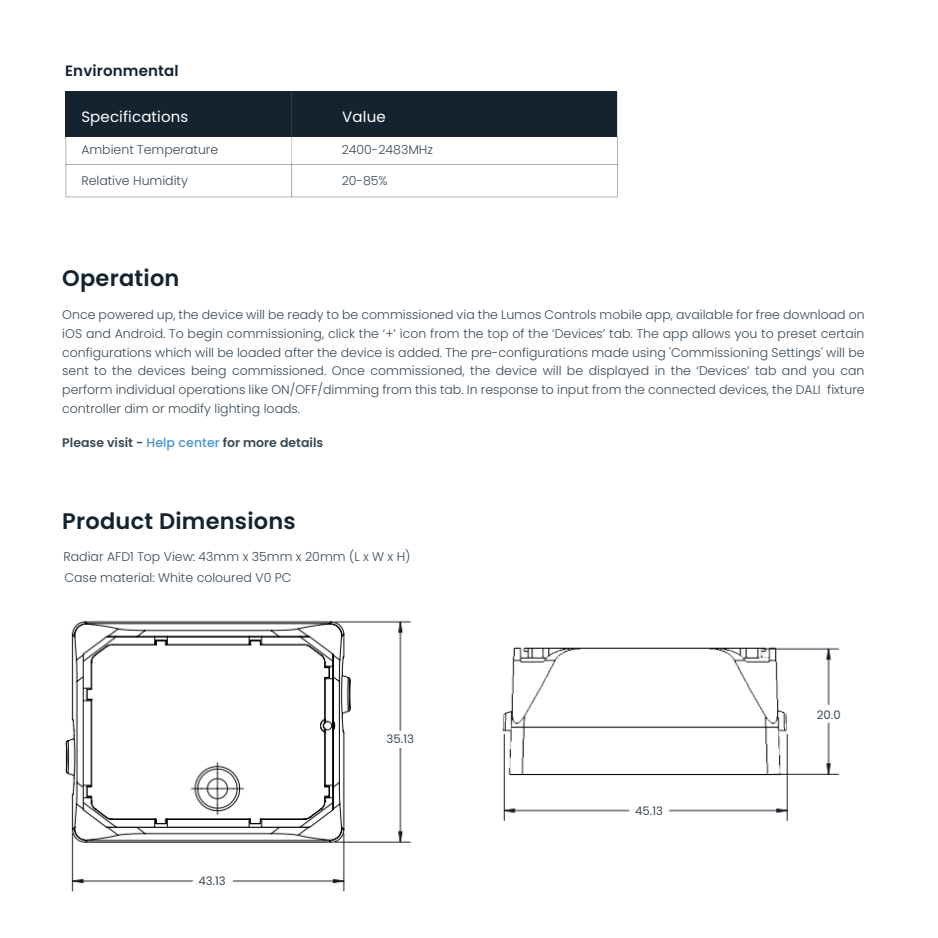
<style>
.page{position:relative;width:938px;height:938px;background:#fff}
.page>*{position:absolute;margin:0;border:0;box-sizing:border-box;transform-origin:0 0}
.t1{font:600 22.5px "Poppins";letter-spacing:.01em;color:#132330}
.t2{font:15px "Poppins";letter-spacing:.01em;color:#fff}
.t3{font:600 15px "Poppins";letter-spacing:.01em;color:#132330}
.t4{font:300 12.5px/18.8px "Poppins";color:#394a56;text-align:justify}
.t5{font:600 12.5px "Poppins";color:#394a56}
.t6{font:11.75px "Poppins";color:#394a56}
.s1{font-weight:500;color:#4692cf}
</style>
<div class="page">
<svg style="left:65px;top:137px;width:552px;height:60px"></svg>
<div style="left:65px;top:91px;width:552px;height:46px;background:#132330"></div>
<hr style="left:292px;top:164px;width:325px;height:1px;background:#a6b2b9">
<hr style="left:66px;top:164px;width:225px;height:1px;background:#a6b2b9">
<hr style="left:291px;top:165px;width:1px;height:31px;background:#a6b2b9">
<hr style="left:291px;top:91px;width:1px;height:46px;background:#263c4a">
<svg style="left:291px;top:137px;width:1px;height:28px"></svg>
<img style="left:65px;top:620px;width:347px;height:272px">
<div style="left:197px;top:869px;width:34px;height:25px;background:#fff"></div>
<div style="left:383px;top:731px;width:34px;height:17px;background:#fff"></div>
<img style="left:502px;top:647px;width:338px;height:175px">
<div style="left:632px;top:801px;width:35px;height:16px;background:#fff"></div>
<div style="left:811px;top:705px;width:35px;height:16px;background:#fff"></div>
<p class="t3" style="left:65px;top:62px;width:115px">Environmental</p>
<p class="t2" style="left:81px;top:108px;width:109px">Specifications</p>
<p class="t2" style="left:342px;top:108px;width:45px">Value</p>
<p class="t4" style="left:81px;top:140px;width:138px">Ambient Temperature</p>
<p class="t4" style="left:341px;top:140px;width:93px">2400-2483MHz</p>
<p class="t4" style="left:81px;top:172px;width:108px">Relative Humidity</p>
<p class="t4" style="left:341px;top:172px;width:47px">20-85%</p>
<h1 class="t1" style="left:62px;top:265px;width:119px">Operation</h1>
<p class="t4" style="left:62px;top:305px;width:803px">Once powered up, the device will be ready to be commissioned via the Lumos Controls mobile app, available for free download on iOS and Android. To begin commissioning, click the ‘+’ icon from the top of the ‘Devices’ tab. The app allows you to preset certain configurations which will be loaded after the device is added. The pre-configurations made using 'Commissioning Settings' will be sent to the devices being commissioned. Once commissioned, the device will be displayed in the ‘Devices’ tab and you can perform individual operations like ON/OFF/dimming from this tab. In response to input from the connected devices, the DALI fixture controller dim or modify lighting loads.</p>
<p class="t5" style="left:62px;top:435px;width:262px">Please visit - <span class="s1">Help center</span> for more details</p>
<h1 class="t1" style="left:62px;top:507px;width:235px">Product Dimensions</h1>
<p class="t4" style="left:63px;top:547px;width:348px">Radiar AFD1 Top View: 43mm x 35mm x 20mm (L x W x H)</p>
<p class="t4" style="left:64px;top:568px;width:228px">Case material: White coloured V0 PC</p>
<p class="t6" style="left:198px;top:874px;width:29px">43.13</p>
<p class="t6" style="left:386px;top:732px;width:29px">35.13</p>
<p class="t6" style="left:635px;top:804px;width:29px">45.13</p>
<p class="t6" style="left:816px;top:707px;width:25px">20.0</p>
</div>
